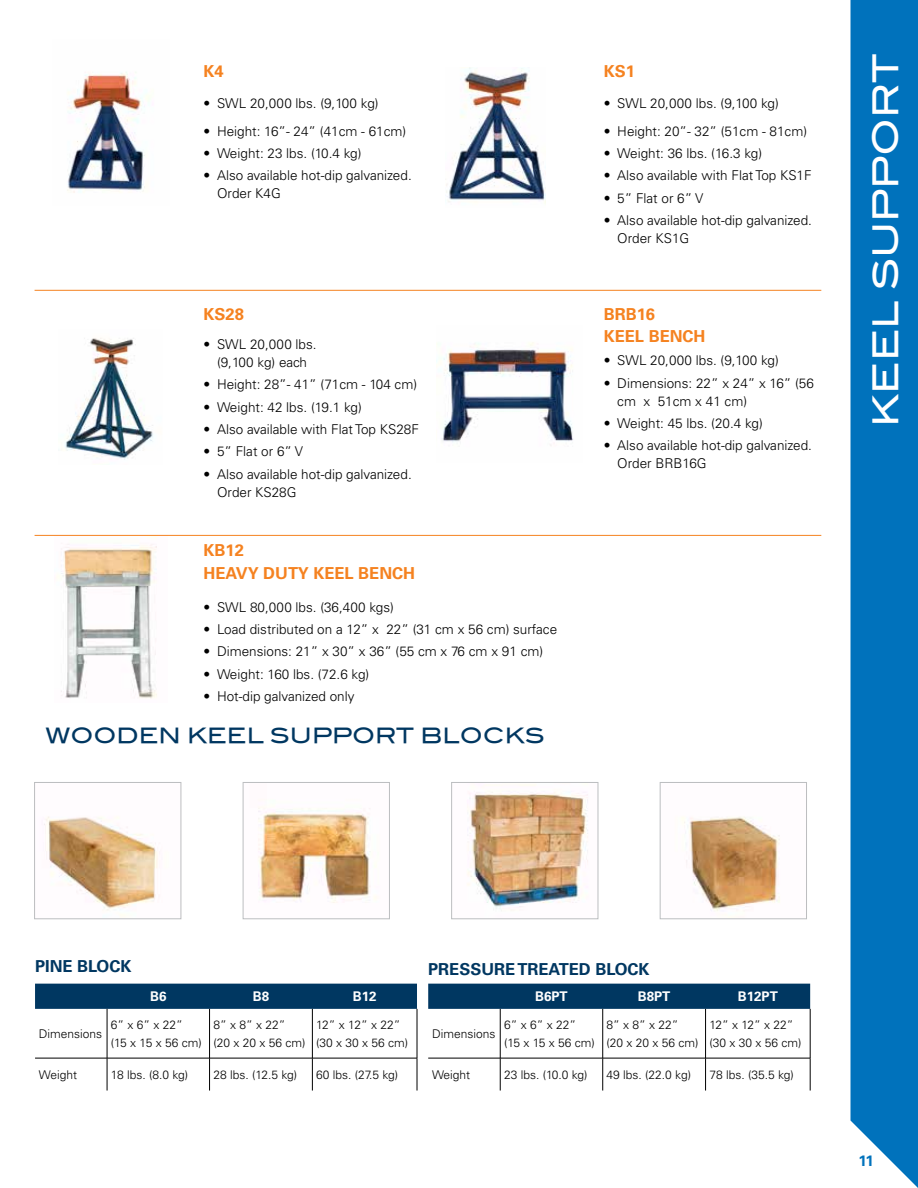
<style>
.page{position:relative;width:918px;height:1188px;background:#fff}
.page>*{position:absolute;margin:0;border:0;box-sizing:border-box;transform-origin:0 0}
.t1{font:34.5px "Blair Md ITCTT Medium";color:#fff}
.t2{font:21px "Blair Md ITCTT Medium";color:#003761}
.t3{font:700 16.5px/22.5px "Univers";color:#f58220}
.t4{font:700 16.5px "Univers";color:#003761}
.t5{font:700 15px "Univers";color:#0072bc}
.t6{font:300 13.5px/18px "Univers";color:#000}
.t7{font:700 13.35px "Univers";color:#fff}
.t8{font:300 12px/18px "Univers";color:#000}
</style>
<div class="page">
<img style="left:57px;top:536px;width:100px;height:163px">
<hr style="left:0;top:203px;width:1px;height:101px;background:#808285">
<svg style="left:850px;top:0;width:68px;height:1188px;background:#0e7abf"></svg>
<hr style="left:35px;top:290px;width:786px;height:1px;background:#f58220">
<img style="left:446px;top:68px;width:99px;height:135px">
<img style="left:65px;top:338px;width:88px;height:122px">
<img style="left:67px;top:72px;width:83px;height:121px">
<div style="left:35px;top:984px;width:382px;height:25px;background:#003761"></div>
<hr style="left:107px;top:1009px;width:1px;height:49px;background:#000">
<hr style="left:209px;top:1009px;width:1px;height:49px;background:#000">
<hr style="left:312px;top:1009px;width:1px;height:49px;background:#000">
<hr style="left:417px;top:1009px;width:1px;height:49px;background:#000">
<hr style="left:35px;top:1058px;width:72px;height:1px;background:#000">
<hr style="left:107px;top:1058px;width:103px;height:1px;background:#000">
<hr style="left:107px;top:1058px;width:1px;height:33px;background:#000">
<hr style="left:210px;top:1058px;width:102px;height:1px;background:#000">
<hr style="left:209px;top:1058px;width:1px;height:33px;background:#000">
<hr style="left:312px;top:1058px;width:105px;height:1px;background:#000">
<hr style="left:312px;top:1058px;width:1px;height:33px;background:#000">
<hr style="left:417px;top:1058px;width:1px;height:33px;background:#000">
<div style="left:428px;top:984px;width:382px;height:25px;background:#003761"></div>
<hr style="left:500px;top:1009px;width:1px;height:49px;background:#000">
<hr style="left:602px;top:1009px;width:1px;height:49px;background:#000">
<hr style="left:705px;top:1009px;width:1px;height:49px;background:#000">
<hr style="left:810px;top:1009px;width:1px;height:49px;background:#000">
<hr style="left:500px;top:1058px;width:1px;height:33px;background:#000">
<hr style="left:602px;top:1058px;width:1px;height:33px;background:#000">
<hr style="left:705px;top:1058px;width:1px;height:33px;background:#000">
<hr style="left:428px;top:1058px;width:72px;height:1px;background:#000">
<hr style="left:500px;top:1058px;width:103px;height:1px;background:#000">
<hr style="left:603px;top:1058px;width:103px;height:1px;background:#000">
<hr style="left:706px;top:1058px;width:104px;height:1px;background:#000">
<hr style="left:810px;top:1058px;width:1px;height:33px;background:#000">
<img style="left:442px;top:342px;width:131px;height:104px">
<hr style="left:35px;top:535px;width:786px;height:1px;background:#f58220">
<img style="left:44px;top:816px;width:114px;height:100px">
<div style="left:34px;top:782px;width:147px;height:137px;border:1px solid #bcbec0"></div>
<img style="left:258px;top:807px;width:118px;height:96px">
<div style="left:243px;top:782px;width:147px;height:137px;border:1px solid #bcbec0"></div>
<img style="left:467px;top:784px;width:121px;height:127px">
<div style="left:451px;top:782px;width:147px;height:137px;border:1px solid #bcbec0"></div>
<img style="left:681px;top:817px;width:99px;height:94px">
<div style="left:660px;top:782px;width:147px;height:137px;border:1px solid #bcbec0"></div>
<p class="t3" style="left:204px;top:60px;width:22px">K4</p>
<p class="t6" style="left:204px;top:94px;width:177px">• SWL 20,000 lbs. (9,100 kg)</p>
<p class="t6" style="left:204px;top:122px;width:204px">• Height: 16”- 24” (41cm - 61cm)</p>
<p class="t6" style="left:204px;top:144px;width:160px">• Weight: 23 lbs. (10.4 kg)</p>
<p class="t6" style="left:217px;top:167px;width:196px;text-indent:-14px">• Also available hot-dip galvanized.<br>Order K4G</p>
<p class="t3" style="left:204px;top:303px;width:42px">KS28</p>
<p class="t6" style="left:204px;top:335px;width:115px;text-align:center">• SWL 20,000 lbs. (9,100 kg) each</p>
<p class="t6" style="left:204px;top:375px;width:215px">• Height: 28”- 41” (71cm - 104 cm)</p>
<p class="t6" style="left:204px;top:398px;width:160px">• Weight: 42 lbs. (19.1 kg)</p>
<p class="t6" style="left:204px;top:420px;width:217px">• Also available with Flat Top KS28F</p>
<p class="t6" style="left:204px;top:442px;width:101px">• 5” Flat or 6” V</p>
<p class="t6" style="left:217px;top:465px;width:196px;text-indent:-14px">• Also available hot-dip galvanized.<br>Order KS28G</p>
<p class="t3" style="left:204px;top:539px;width:213px">KB12<br>HEAVY DUTY KEEL BENCH</p>
<p class="t6" style="left:204px;top:598px;width:192px">• SWL 80,000 lbs. (36,400 kgs)</p>
<p class="t6" style="left:204px;top:620px;width:355px">• Load distributed on a 12” x 22” (31 cm x 56 cm) surface</p>
<p class="t6" style="left:204px;top:643px;width:341px">• Dimensions: 21” x 30” x 36” (55 cm x 76 cm x 91 cm)</p>
<p class="t6" style="left:204px;top:665px;width:167px">• Weight: 160 lbs. (72.6 kg)</p>
<p class="t6" style="left:204px;top:687px;width:153px">• Hot-dip galvanized only</p>
<h2 class="t2" style="left:45px;top:718px;width:501px">WOODEN KEEL SUPPORT BLOCKS</h2>
<p class="t3" style="left:604px;top:60px;width:33px">KS1</p>
<p class="t6" style="left:604px;top:94px;width:177px">• SWL 20,000 lbs. (9,100 kg)</p>
<p class="t6" style="left:604px;top:122px;width:205px">• Height: 20”- 32” (51cm - 81cm)</p>
<p class="t6" style="left:604px;top:144px;width:160px">• Weight: 36 lbs. (16.3 kg)</p>
<p class="t6" style="left:604px;top:167px;width:209px">• Also available with Flat Top KS1F</p>
<p class="t6" style="left:604px;top:189px;width:101px">• 5” Flat or 6” V</p>
<p class="t6" style="left:617px;top:211px;width:196px;text-indent:-14px">• Also available hot-dip galvanized.<br>Order KS1G</p>
<p class="t3" style="left:604px;top:303px;width:103px">BRB16<br>KEEL BENCH</p>
<p class="t6" style="left:604px;top:352px;width:177px">• SWL 20,000 lbs. (9,100 kg)</p>
<p class="t6" style="left:617px;top:374px;width:198px;text-indent:-14px">• Dimensions: 22” x 24” x 16” (56 cm x 51cm x 41 cm)</p>
<p class="t6" style="left:604px;top:414px;width:161px">• Weight: 45 lbs. (20.4 kg)</p>
<p class="t6" style="left:617px;top:437px;width:196px;text-indent:-14px">• Also available hot-dip galvanized.<br>Order BRB16G</p>
<h1 class="t1" style="left:857px;top:427px;width:375px;rotate:-90deg">KEEL SUPPORT</h1>
<p class="t4" style="left:35px;top:957px;width:98px">PINE BLOCK</p>
<p class="t4" style="left:428px;top:959px;width:223px">PRESSURE TREATED BLOCK</p>
<p class="t7" style="left:150px;top:989px;width:18px">B6</p>
<p class="t7" style="left:253px;top:989px;width:18px">B8</p>
<p class="t7" style="left:353px;top:989px;width:25px">B12</p>
<p class="t8" style="left:39px;top:1025px;width:65px">Dimensions</p>
<p class="t8" style="left:111px;top:1016px;width:92px">6” x 6” x 22” (15 x 15 x 56 cm)</p>
<p class="t8" style="left:213px;top:1016px;width:94px">8” x 8” x 22”<br>(20 x 20 x 56 cm)</p>
<p class="t8" style="left:316px;top:1016px;width:94px">12” x 12” x 22” (30 x 30 x 56 cm)</p>
<p class="t8" style="left:39px;top:1066px;width:40px">Weight</p>
<p class="t8" style="left:111px;top:1066px;width:79px">18 lbs. (8.0 kg)</p>
<p class="t8" style="left:213px;top:1066px;width:85px">28 lbs. (12.5 kg)</p>
<p class="t8" style="left:316px;top:1066px;width:83px">60 lbs. (27.5 kg)</p>
<p class="t7" style="left:535px;top:989px;width:34px">B6PT</p>
<p class="t7" style="left:638px;top:989px;width:34px">B8PT</p>
<p class="t7" style="left:738px;top:989px;width:42px">B12PT</p>
<p class="t8" style="left:432px;top:1025px;width:65px">Dimensions</p>
<p class="t8" style="left:504px;top:1016px;width:92px">6” x 6” x 22” (15 x 15 x 56 cm)</p>
<p class="t8" style="left:607px;top:1016px;width:94px">8” x 8” x 22”<br>(20 x 20 x 56 cm)</p>
<p class="t8" style="left:709px;top:1016px;width:94px">12” x 12” x 22” (30 x 30 x 56 cm)</p>
<p class="t8" style="left:432px;top:1066px;width:40px">Weight</p>
<p class="t8" style="left:504px;top:1066px;width:85px">23 lbs. (10.0 kg)</p>
<p class="t8" style="left:607px;top:1066px;width:86px">49 lbs. (22.0 kg)</p>
<p class="t8" style="left:709px;top:1066px;width:86px">78 lbs. (35.5 kg)</p>
<p class="t5" style="left:858px;top:1152px;width:17px">11</p>
</div>
